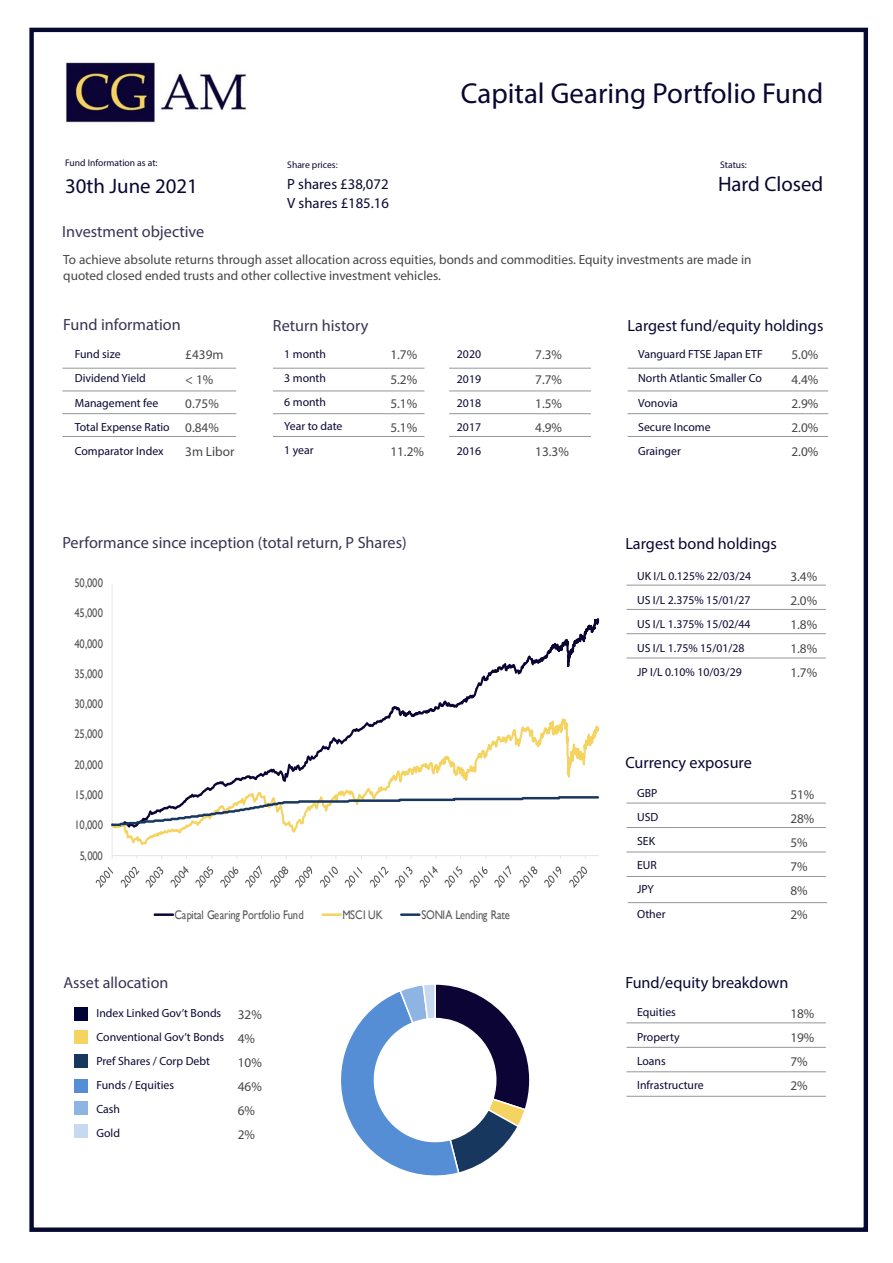
<style>
.page{position:relative;width:893px;height:1263px;background:#fff}
.page>*{position:absolute;margin:0;border:0;box-sizing:border-box;transform-origin:0 0}
.t1{font:28.95px "Myriad Pro";color:#090732}
.t2{font:20.85px "Myriad Pro";color:#090732}
.t3{font:16.2px "Myriad Pro";color:#383452}
.t4{font:16.2px "Myriad Pro";color:#090732}
.t5{font:16.05px "Myriad Pro";color:#383452}
.t6{font:14.7px/19.2px "Myriad Pro";color:#090732}
.t7{font:13.2px/24.2px "Myriad Pro";color:#454647}
.t8{font:12.45px "Gill Sans";letter-spacing:-.025em;color:#595959;scale:.85 1}
.t9{font:11.85px/24.2px "Myriad Pro";color:#090732}
.t10{font:11.85px/24.2px "Myriad Pro";color:#080731}
.t11{font:9.6px "Myriad Pro";color:#090732}
</style>
<div class="page">
<div style="left:29px;top:28px;width:839px;height:1204px;border:4px solid #070a30"></div>
<div style="left:74px;top:1007px;width:14px;height:14px;background:#000335"></div>
<div style="left:74px;top:1030px;width:14px;height:14px;background:#f5d360"></div>
<div style="left:74px;top:1054px;width:14px;height:14px;background:#17375e"></div>
<div style="left:74px;top:1079px;width:14px;height:14px;background:#558ed5"></div>
<div style="left:74px;top:1101px;width:14px;height:14px;background:#8eb4e3"></div>
<div style="left:74px;top:1124px;width:14px;height:14px;background:#c6d9f1"></div>
<hr style="left:62px;top:368px;width:174px;height:1px;background:#939598">
<hr style="left:62px;top:391px;width:174px;height:1px;background:#939598">
<hr style="left:62px;top:413px;width:174px;height:1px;background:#939598">
<hr style="left:62px;top:436px;width:174px;height:1px;background:#939598">
<hr style="left:273px;top:368px;width:151px;height:1px;background:#939598">
<hr style="left:273px;top:391px;width:151px;height:1px;background:#939598">
<hr style="left:273px;top:413px;width:151px;height:1px;background:#939598">
<hr style="left:273px;top:436px;width:151px;height:1px;background:#939598">
<hr style="left:628px;top:368px;width:200px;height:1px;background:#939598">
<hr style="left:628px;top:391px;width:200px;height:1px;background:#939598">
<hr style="left:628px;top:413px;width:200px;height:1px;background:#939598">
<hr style="left:628px;top:436px;width:200px;height:1px;background:#939598">
<hr style="left:626px;top:585px;width:200px;height:1px;background:#939598">
<hr style="left:626px;top:609px;width:200px;height:1px;background:#939598">
<hr style="left:626px;top:633px;width:200px;height:1px;background:#939598">
<hr style="left:626px;top:658px;width:200px;height:1px;background:#939598">
<hr style="left:626px;top:803px;width:200px;height:1px;background:#939598">
<hr style="left:626px;top:827px;width:200px;height:1px;background:#939598">
<hr style="left:626px;top:852px;width:200px;height:1px;background:#939598">
<hr style="left:626px;top:876px;width:200px;height:1px;background:#939598">
<hr style="left:626px;top:1022px;width:200px;height:1px;background:#939598">
<hr style="left:626px;top:1047px;width:200px;height:1px;background:#939598">
<hr style="left:626px;top:1071px;width:200px;height:1px;background:#939598">
<hr style="left:626px;top:1096px;width:200px;height:1px;background:#939598">
<hr style="left:449px;top:368px;width:142px;height:1px;background:#939598">
<hr style="left:449px;top:391px;width:142px;height:1px;background:#939598">
<hr style="left:449px;top:413px;width:142px;height:1px;background:#939598">
<hr style="left:449px;top:436px;width:142px;height:1px;background:#939598">
<img style="left:65px;top:62px;width:182px;height:61px">
<hr style="left:628px;top:902px;width:199px;height:1px;background:#939598">
<svg style="left:341px;top:984px;width:189px;height:192px"></svg>
<hr style="left:112px;top:583px;width:1px;height:272px;background:#e7e6e6">
<hr style="left:112px;top:855px;width:487px;height:1px;background:#e7e6e6">
<svg style="left:444px;top:618px;width:155px;height:83px"></svg>
<svg style="left:112px;top:701px;width:487px;height:144px"></svg>
<svg style="left:112px;top:795px;width:487px;height:32px"></svg>
<svg style="left:96px;top:867px;width:17px;height:21px"></svg>
<svg style="left:121px;top:867px;width:18px;height:21px"></svg>
<svg style="left:146px;top:867px;width:17px;height:21px"></svg>
<svg style="left:170px;top:866px;width:19px;height:22px"></svg>
<svg style="left:195px;top:866px;width:18px;height:22px"></svg>
<svg style="left:220px;top:867px;width:18px;height:21px"></svg>
<svg style="left:245px;top:865px;width:17px;height:23px"></svg>
<svg style="left:270px;top:866px;width:18px;height:22px"></svg>
<svg style="left:295px;top:866px;width:17px;height:22px"></svg>
<svg style="left:320px;top:866px;width:18px;height:22px"></svg>
<svg style="left:345px;top:867px;width:17px;height:21px"></svg>
<svg style="left:370px;top:867px;width:19px;height:21px"></svg>
<svg style="left:395px;top:867px;width:17px;height:21px"></svg>
<svg style="left:420px;top:866px;width:18px;height:22px"></svg>
<svg style="left:445px;top:866px;width:17px;height:22px"></svg>
<svg style="left:469px;top:867px;width:18px;height:21px"></svg>
<svg style="left:494px;top:865px;width:17px;height:23px"></svg>
<svg style="left:519px;top:866px;width:18px;height:22px"></svg>
<svg style="left:544px;top:866px;width:17px;height:22px"></svg>
<svg style="left:569px;top:866px;width:18px;height:22px"></svg>
<hr style="left:155px;top:913px;width:18px;height:3px;background:#0c0435">
<hr style="left:322px;top:913px;width:19px;height:3px;background:#f5d360">
<hr style="left:401px;top:913px;width:18px;height:3px;background:#17375e">
<p class="t11" style="left:65px;top:157px;width:94px">Fund Information as at:</p>
<p class="t11" style="left:287px;top:159px;width:52px">Share prices:</p>
<p class="t2" style="left:65px;top:173px;width:134px">30th June 2021</p>
<p class="t6" style="left:287px;top:174px;width:103px">P shares £38,072<br>V shares £185.16</p>
<p class="t3" style="left:62px;top:221px;width:144px">Investment objective</p>
<p class="t1" style="left:461px;top:75px;width:364px">Capital Gearing Portfolio Fund</p>
<p class="t11" style="left:720px;top:158px;width:28px">Status:</p>
<p class="t2" style="left:718px;top:171px;width:107px">Hard Closed</p>
<p class="t7" style="left:63px;top:251px;width:690px;line-height:16px">To achieve absolute returns through asset allocation across equities, bonds and commodities. Equity investments are made in quoted closed ended trusts and other collective investment vehicles.</p>
<p class="t3" style="left:63px;top:315px;width:119px">Fund information</p>
<p class="t4" style="left:628px;top:316px;width:197px">Largest fund/equity holdings</p>
<p class="t3" style="left:273px;top:316px;width:97px">Return history</p>
<p class="t9" style="left:284px;top:341px;width:60px">1 month<br>3 month<br>6 month<br>Year to date<br>1 year</p>
<p class="t9" style="left:457px;top:342px;width:26px;text-align:justify">2020<br>2019<br>2018<br>2017<br>2016</p>
<p class="t9" style="left:75px;top:342px;width:96px">Fund size<br>Dividend Yield<br>Management fee<br>Total Expense Ratio<br>Comparator Index</p>
<p class="t10" style="left:638px;top:342px;width:126px">Vanguard FTSE Japan ETF<br>North Atlantic Smaller Co<br>Vonovia<br>Secure Income<br>Grainger</p>
<p class="t7" style="left:185px;top:343px;width:51px">£439m &lt; 1%<br>0.75%<br>0.84%<br>3m Libor</p>
<p class="t7" style="left:791px;top:343px;width:28px;text-align:justify">5.0% 4.4% 2.9% 2.0% 2.0%</p>
<p class="t7" style="left:390px;top:343px;width:35px">1.7%<br>5.2%<br>5.1%<br>5.1%<br>11.2%</p>
<p class="t7" style="left:535px;top:343px;width:35px">7.3%<br>7.7%<br>1.5%<br>4.9%<br>13.3%</p>
<p class="t3" style="left:62px;top:533px;width:346px">Performance since inception (total return, P Shares)</p>
<p class="t8" style="left:74px;top:576px;width:35px">50,000</p>
<p class="t8" style="left:74px;top:606px;width:35px">45,000</p>
<p class="t8" style="left:74px;top:636px;width:35px">40,000</p>
<p class="t8" style="left:74px;top:666px;width:35px">35,000</p>
<p class="t8" style="left:74px;top:697px;width:35px">30,000</p>
<p class="t8" style="left:74px;top:727px;width:35px">25,000</p>
<p class="t8" style="left:74px;top:757px;width:35px">20,000</p>
<p class="t8" style="left:74px;top:787px;width:35px">15,000</p>
<p class="t8" style="left:74px;top:818px;width:35px">10,000</p>
<p class="t8" style="left:80px;top:848px;width:29px">5,000</p>
<p class="t8" style="left:175px;top:907px;width:154px">Capital Gearing Portfolio Fund</p>
<p class="t8" style="left:343px;top:907px;width:49px">MSCI UK</p>
<p class="t8" style="left:421px;top:907px;width:106px">SONIA Lending Rate</p>
<p class="t5" style="left:64px;top:972px;width:106px">Asset allocation</p>
<p class="t9" style="left:97px;top:1000px;width:129px">Index Linked Gov’t Bonds<br>Conventional Gov’t Bonds<br>Pref Shares / Corp Debt<br>Funds / Equities<br>Cash<br>Gold</p>
<p class="t7" style="left:238px;top:1002px;width:26px">32%<br>4%<br>10%<br>46%<br>6%<br>2%</p>
<p class="t4" style="left:625px;top:534px;width:153px">Largest bond holdings</p>
<p class="t9" style="left:637px;top:563px;width:116px">UK I/L 0.125% 22/03/24<br>US I/L 2.375% 15/01/27<br>US I/L 1.375% 15/02/44<br>US I/L 1.75% 15/01/28<br>JP I/L 0.10% 10/03/29</p>
<p class="t7" style="left:790px;top:564px;width:28px;text-align:justify">3.4% 2.0% 1.8% 1.8% 1.7%</p>
<p class="t4" style="left:625px;top:753px;width:128px">Currency exposure</p>
<p class="t9" style="left:637px;top:781px;width:30px">GBP<br>USD<br>SEK<br>EUR<br>JPY<br>Other</p>
<p class="t7" style="left:790px;top:782px;width:26px">51%<br>28%<br>5%<br>7%<br>8%<br>2%</p>
<p class="t4" style="left:625px;top:972px;width:165px">Fund/equity breakdown</p>
<p class="t9" style="left:637px;top:1000px;width:68px">Equities<br>Property<br>Loans<br>Infrastructure</p>
<p class="t7" style="left:790px;top:1001px;width:26px">18%<br>19%<br>7%<br>2%</p>
</div>
